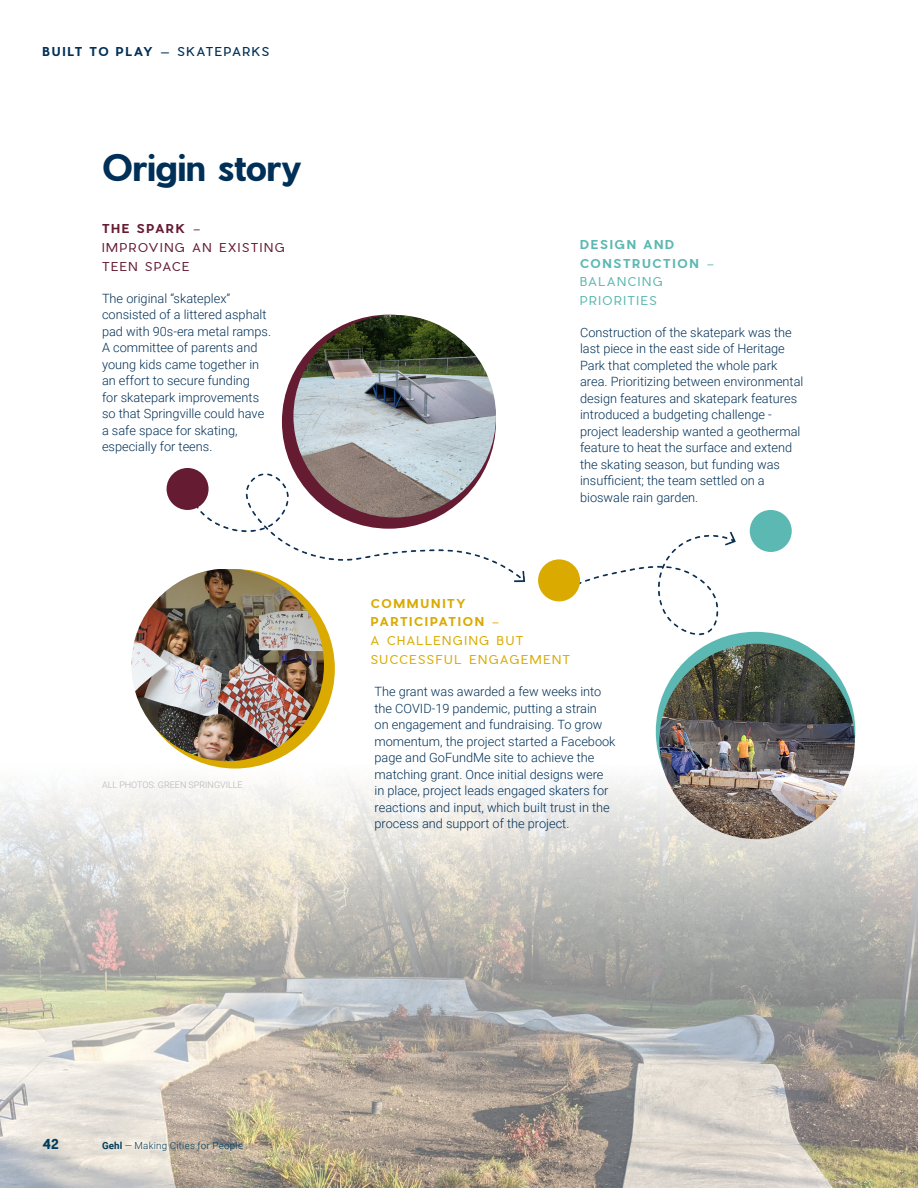
<style>
.page{position:relative;width:918px;height:1188px;background:#fff}
.page>*{position:absolute;margin:0;border:0;box-sizing:border-box;transform-origin:0 0}
.Heading_2{font:700 36px "Pier Sans";letter-spacing:-.005em;color:#003057}
.t1{font:700 13.5px "Pier Sans";color:#003c5d}
.Paragraph_Style_2{font:300 12.75px/16.5px "Roboto";color:#003057}
.Trumpet{font:300 12px/18.8px "Pier Sans";letter-spacing:.135em;color:#daaa00}
.Trumpet-2{font:300 12px/18.8px "Pier Sans";letter-spacing:.135em;color:#651c32}
.Trumpet-3{font:700 12px/18.8px "Pier Sans";letter-spacing:.145em;color:#daaa00}
.Trumpet-4{font:700 12px/18.8px "Pier Sans";letter-spacing:.15em;color:#5cb8b2}
.t2{font:700 12px "Pier Sans";letter-spacing:.14em;color:#003057}
.Trumpet-5{font:300 12px "Pier Sans";letter-spacing:.145em;color:#5cb8b2}
.Trumpet-6{font:700 12px "Pier Sans";letter-spacing:.14em;color:#651c32}
.t3{font:300 9.75px "Roboto";letter-spacing:.025em;color:#003c5d}
.t4{font:300 9px "Roboto";color:#b3b3b3}
.s1{font-weight:400}
.s2{font-weight:300}
.s3{font-weight:700}
</style>
<div class="page">
<img style="left:172px;top:471px;width:644px;height:181px">
<div style="left:282px;top:315px;width:214px;height:214px;background:#651c32;border-radius:50%"></div>
<div style="left:135px;top:569px;width:200px;height:200px;background:#daaa00;border-radius:50%"></div>
<div style="left:656px;top:632px;width:199px;height:199px;background:#5cb8b2;border-radius:50%"></div>
<img style="left:0;top:765px;width:918px;height:423px">
<img style="left:293px;top:315px;width:203px;height:202px;border-radius:101px">
<div style="left:167px;top:468px;width:42px;height:42px;background:#651c32;border-radius:50%"></div>
<div style="left:538px;top:559px;width:42px;height:42px;background:#daaa00;border-radius:50%"></div>
<div style="left:750px;top:510px;width:42px;height:42px;background:#5cb8b2;border-radius:50%"></div>
<img style="left:659px;top:644px;width:196px;height:195px;border-radius:98px">
<img style="left:131px;top:569px;width:193px;height:192px">
<p class="t2" style="left:43px;top:43px;width:228px">BUILT TO PLAY <span class="s1">— SKATEPARKS</span></p>
<p class="Heading_2" style="left:102px;top:143px;width:201px">Origin story</p>
<p class="Trumpet-6" style="left:102px;top:220px;width:100px">THE SPARK <span class="s2">–</span></p>
<p class="Trumpet-2" style="left:102px;top:238px;width:184px">IMPROVING AN EXISTING<br>TEEN SPACE</p>
<p class="Trumpet-4" style="left:580px;top:235px;width:135px">DESIGN AND<br>CONSTRUCTION <span class="s2">–</span></p>
<p class="Trumpet-5" style="left:580px;top:274px;width:84px">BALANCING</p>
<p class="Paragraph_Style_2" style="left:102px;top:289px;width:130px">The original “skateplex”</p>
<p class="Trumpet-5" style="left:580px;top:293px;width:78px">PRIORITIES</p>
<p class="Paragraph_Style_2" style="left:102px;top:306px;width:171px">consisted of a littered asphalt pad with 90s-era metal ramps.<br>A committee of parents and young kids came together in an effort to secure funding<br>for skatepark improvements so that Springville could have a safe space for skating, especially for teens.</p>
<p class="Paragraph_Style_2" style="left:580px;top:324px;width:225px">Construction of the skatepark was the last piece in the east side of Heritage Park that completed the whole park area. Prioritizing between environmental design features and skatepark features introduced a budgeting challenge - project leadership wanted a geothermal feature to heat the surface and extend the skating season, but funding was insufficient; the team settled on a bioswale rain garden.</p>
<p class="t4" style="left:102px;top:779px;width:142px">ALL PHOTOS: GREEN SPRINGVILLE</p>
<p class="t1" style="left:43px;top:1134px;width:18px">42</p>
<p class="t3" style="left:102px;top:1138px;width:143px"><span class="s3">Gehl</span> — Making Cities for People</p>
<p class="Trumpet-3" style="left:371px;top:594px;width:130px">COMMUNITY<br>PARTICIPATION <span class="s2">–</span></p>
<p class="Trumpet" style="left:371px;top:631px;width:201px">A CHALLENGING BUT<br>SUCCESSFUL ENGAGEMENT</p>
<p class="Paragraph_Style_2" style="left:375px;top:683px;width:243px">The grant was awarded a few weeks into the COVID-19 pandemic, putting a strain<br>on engagement and fundraising. To grow momentum, the project started a Facebook page and GoFundMe site to achieve the matching grant. Once initial designs were in place, project leads engaged skaters for reactions and input, which built trust in the process and support of the project.</p>
</div>
